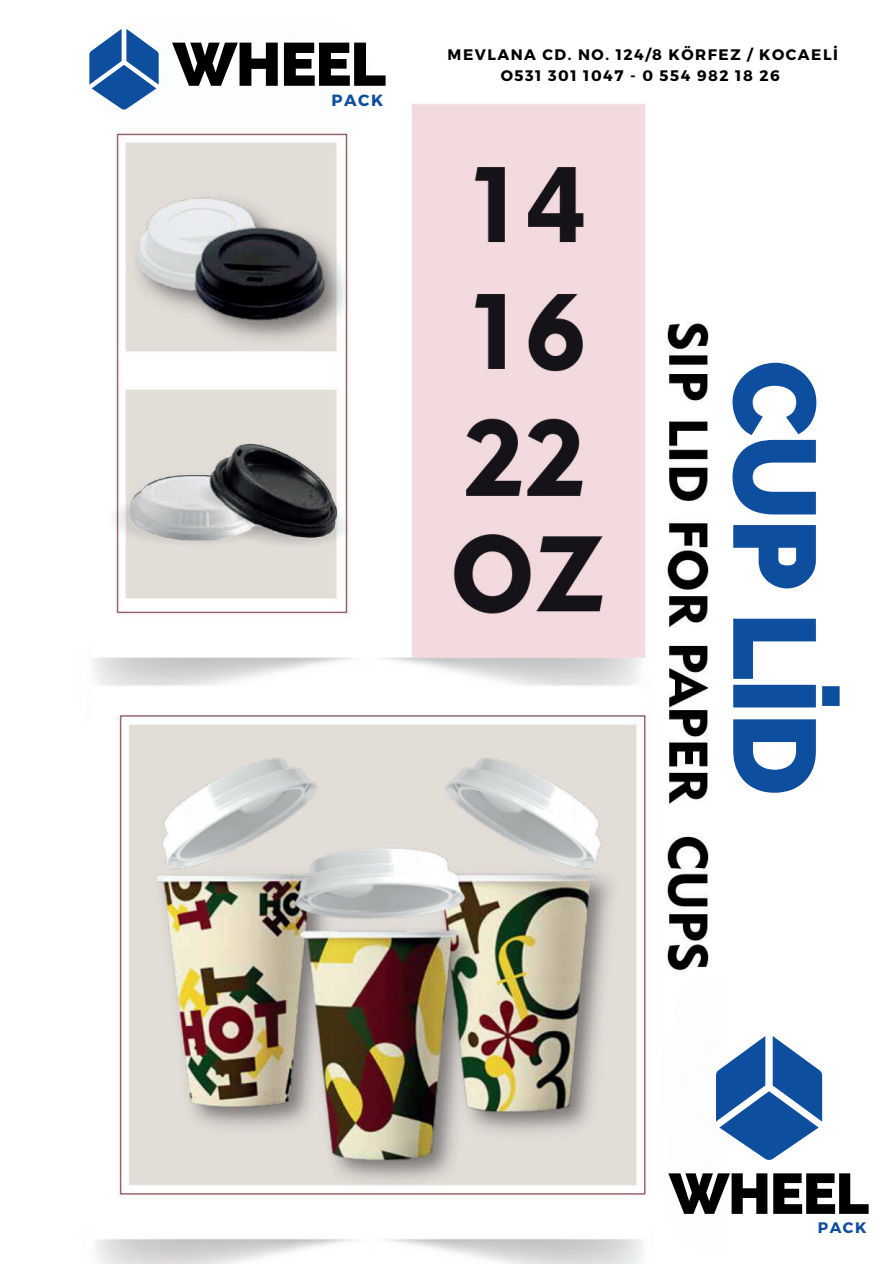
<style>
.page{position:relative;width:894px;height:1264px;background:#fff}
.page>*{position:absolute;margin:0;border:0;box-sizing:border-box;transform-origin:0 0}
.t1{font:800 116.25px "Raleway";letter-spacing:-.02em;color:#0d4f9e}
.t2{font:800 60.75px "Raleway";letter-spacing:-.02em;color:#000}
.t3{font:800 57px "Raleway";letter-spacing:-.02em;color:#000}
.t4{font:700 16.2px "Montserrat";color:#0d4f9e}
.t5{font:700 15.3px/20.2px "Montserrat";letter-spacing:.1em;color:#000;text-align:center}
.t6{font:700 15.15px "Montserrat";color:#0d4f9e}
</style>
<div class="page">
<img style="left:92px;top:104px;width:617px;height:1159px">
<img style="left:716px;top:1036px;width:105px;height:124px">
<img style="left:89px;top:29px;width:70px;height:81px">
<h2 class="t2" style="left:172px;top:29px;width:215px">WHEEL</h2>
<p class="t4" style="left:331px;top:91px;width:53px">PACK</p>
<p class="t5" style="left:447px;top:45px;width:391px">MEVLANA CD. NO. 124/8 KÖRFEZ / KOCAELİ<br>O531 301 1047 - 0 554 982 18 26</p>
<h1 class="t1" style="left:841px;top:360px;width:437px;rotate:90deg">CUP LİD</h1>
<h3 class="t3" style="left:668px;top:1160px;width:202px">WHEEL</h3>
<p class="t6" style="left:817px;top:1218px;width:50px">PACK</p>
</div>
